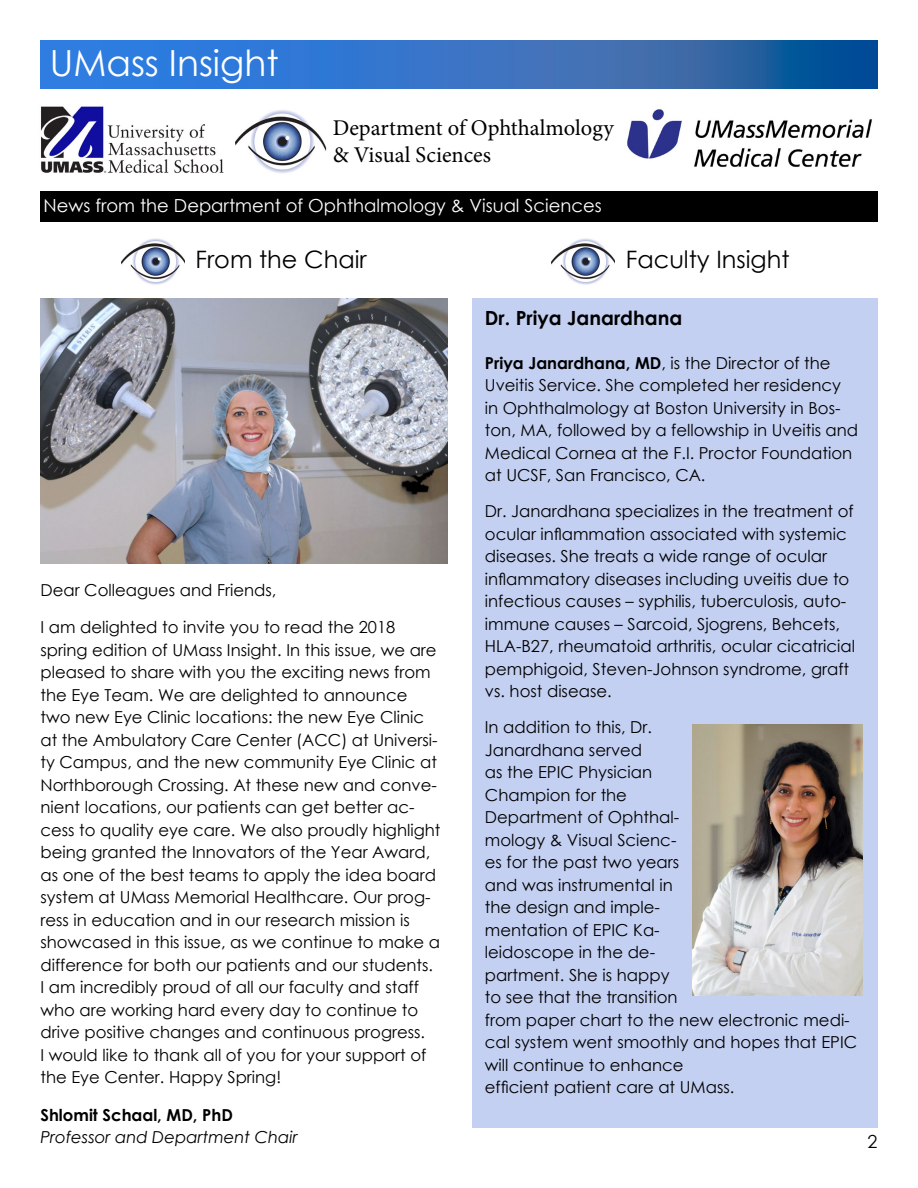
<style>
.page{position:relative;width:918px;height:1188px;background:#fff}
.page>*{position:absolute;margin:0;border:0;box-sizing:border-box;transform-origin:0 0}
.t1{font:36px "Century Gothic";color:#fff}
.t2{font:24px "Century Gothic";color:#000}
.t3{font:22.5px/27px "Minion Pro";color:#000}
.t4{font:700 19.5px "Century Gothic";color:#000}
.t5{font:18px "Century Gothic";color:#fff}
.t6{font:18px "Century Gothic";color:#000}
.t7{font:16.5px/22.5px "Century Gothic";color:#000}
.t8{font:italic 16.5px "Century Gothic";color:#000}
.t9{font:700 16.5px "Century Gothic";color:#000}
.s1{font-weight:700}
</style>
<div class="page">
<svg style="left:40px;top:40px;width:838px;height:48px;background:#2e6fc1"></svg>
<img style="left:236px;top:110px;width:91px;height:63px">
<img style="left:40px;top:106px;width:184px;height:67px">
<div style="left:40px;top:191px;width:838px;height:30px;background:#000"></div>
<img style="left:627px;top:109px;width:245px;height:58px">
<div style="left:472px;top:298px;width:406px;height:830px;background:#c4d0f2"></div>
<img style="left:41px;top:299px;width:407px;height:265px">
<img style="left:122px;top:238px;width:62px;height:47px">
<img style="left:692px;top:724px;width:171px;height:272px">
<img style="left:552px;top:238px;width:63px;height:47px">
<h1 class="t1" style="left:50px;top:38px;width:230px">UMass Insight</h1>
<h3 class="t3" style="left:333px;top:115px;width:283px">Department of Ophthalmology &amp; Visual Sciences</h3>
<p class="t5" style="left:43px;top:193px;width:560px">News from the Department of Ophthalmology &amp; Visual Sciences</p>
<h2 class="t2" style="left:195px;top:243px;width:173px">From the Chair</h2>
<h2 class="t2" style="left:626px;top:243px;width:165px">Faculty Insight</h2>
<p class="t7" style="left:40px;top:578px;width:237px">Dear Colleagues and Friends,</p>
<p class="t7" style="left:40px;top:616px;width:402px">I am delighted to invite you to read the 2018 spring edition of UMass Insight. In this issue, we are pleased to share with you the exciting news from the Eye Team. We are delighted to announce two new Eye Clinic locations: the new Eye Clinic at the Ambulatory Care Center (ACC) at Universi&shy;ty Campus, and the new community Eye Clinic at Northborough Crossing. At these new and conve&shy;nient locations, our patients can get better ac&shy;cess to quality eye care. We also proudly highlight being granted the Innovators of the Year Award, as one of the best teams to apply the idea board system at UMass Memorial Healthcare. Our prog&shy;ress in education and in our research mission is showcased in this issue, as we continue to make a difference for both our patients and our students.<br>I am incredibly proud of all our faculty and staff who are working hard every day to continue to drive positive changes and continuous progress.<br>I would like to thank all of you for your support of the Eye Center. Happy Spring!</p>
<p class="t9" style="left:40px;top:1102px;width:194px">Shlomit Schaal, MD, PhD</p>
<p class="t8" style="left:40px;top:1126px;width:259px">Professor and Department Chair</p>
<p class="t4" style="left:485px;top:303px;width:199px">Dr. Priya Janardhana</p>
<p class="t7" style="left:485px;top:351px;width:375px"><span class="s1">Priya Janardhana, MD</span>, is the Director of the Uveitis Service. She completed her residency in Ophthalmology at Boston University in Bos&shy;ton, MA, followed by a fellowship in Uveitis and Medical Cornea at the F.I. Proctor Foundation at UCSF, San Francisco, CA.</p>
<p class="t7" style="left:485px;top:500px;width:372px">Dr. Janardhana specializes in the treatment of ocular inflammation associated with systemic diseases. She treats a wide range of ocular inflammatory diseases including uveitis due to infectious causes – syphilis, tuberculosis, auto&shy;immune causes – Sarcoid, Sjogrens, Behcets, HLA-B27, rheumatoid arthritis, ocular cicatricial pemphigoid, Steven-Johnson syndrome, graft vs. host disease.</p>
<p class="t7" style="left:485px;top:716px;width:374px">In addition to this, Dr.<br>Janardhana served<br>as the EPIC Physician<br>Champion for the<br>Department of Ophthal-<br>mology &amp; Visual Scienc-<br>es for the past two years<br>and was instrumental in<br>the design and imple-<br>mentation of EPIC Ka-<br>leidoscope in the de-<br>partment. She is happy<br>to see that the transition<br>from paper chart to the new electronic medi&shy;cal system went smoothly and hopes that EPIC will continue to enhance<br>efficient patient care at UMass.</p>
<p class="t6" style="left:868px;top:1129px;width:11px">2</p>
</div>
